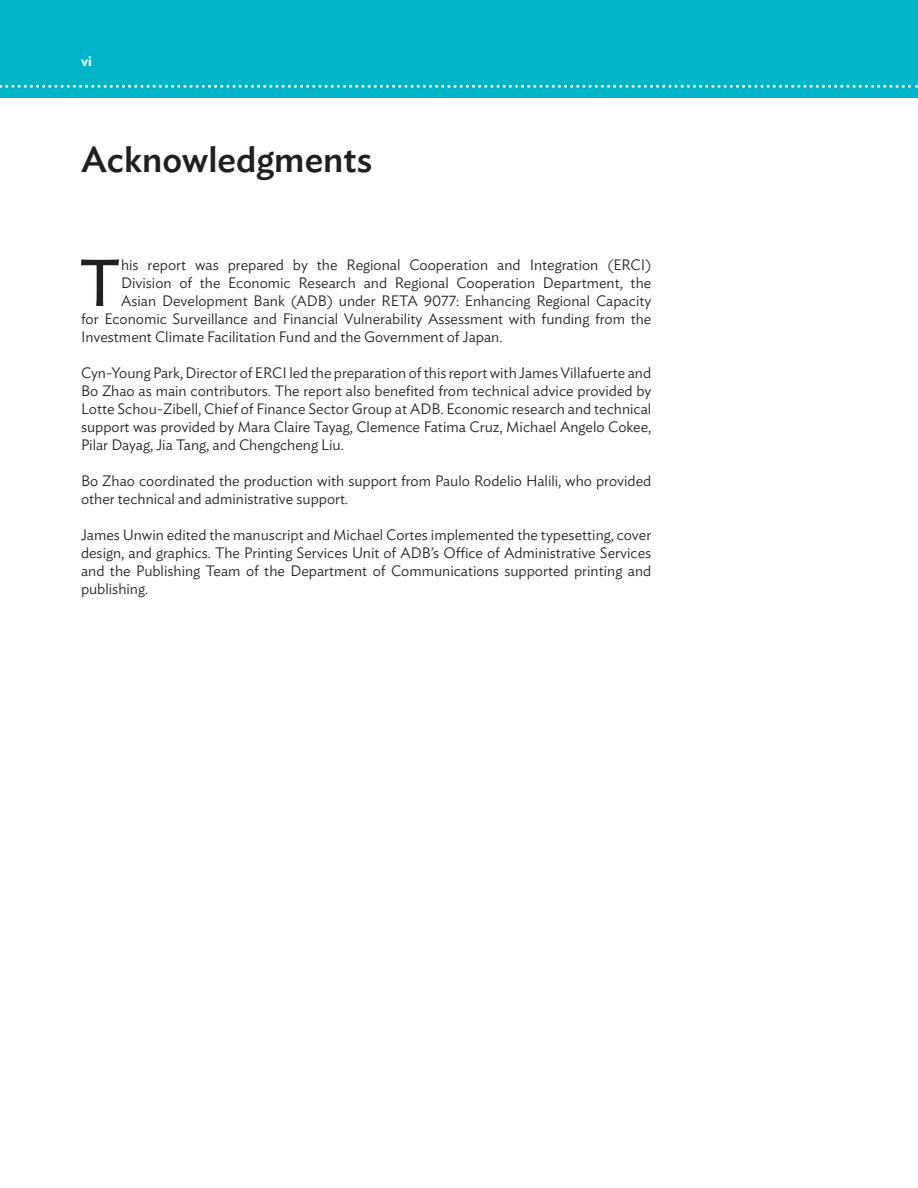
<style>
.page{position:relative;width:918px;height:1188px;background:#fff}
.page>*{position:absolute;margin:0;border:0;box-sizing:border-box;transform-origin:0 0}
.Body_text{font:65.55px "Ideal Sans";color:#231f20}
.Body_text-2{font:500 36px "Ideal Sans";color:#231f20}
.Body_text-3{font:300 15px/18px "Ideal Sans";color:#231f20;text-align:justify}
.t1{font:600 13.5px "Ideal Sans";color:#fff}
</style>
<div class="page">
<div style="left:0;top:0;width:918px;height:97px;background:#00b5c8"></div>
<svg style="left:0;top:85px;width:918px;height:3px"></svg>
<p class="t1" style="left:81px;top:51px;width:12px">vi</p>
<p class="Body_text-2" style="left:81px;top:131px;width:293px">Acknowledgments</p>
<p class="Body_text" style="left:79px;top:233px;width:44px">T</p>
<p class="Body_text-3" style="left:121px;top:254px;width:532px">his report was prepared by the Regional Cooperation and Integration (ERCI)</p>
<p class="Body_text-3" style="left:121px;top:272px;width:532px">Division of the Economic Research and Regional Cooperation Department, the</p>
<p class="Body_text-3" style="left:121px;top:290px;width:532px">Asian Development Bank (ADB) under RETA 9077: Enhancing Regional Capacity</p>
<p class="Body_text-3" style="left:81px;top:308px;width:572px">for Economic Surveillance and Financial Vulnerability Assessment with funding from the</p>
<p class="Body_text-3" style="left:81px;top:326px;width:423px">Investment Climate Facilitation Fund and the Government of Japan.</p>
<p class="Body_text-3" style="left:81px;top:362px;width:572px">Cyn-Young Park, Director of ERCI led the preparation of this report with James Villafuerte and Bo Zhao as main contributors. The report also benefited from technical advice provided by Lotte Schou-Zibell, Chief of Finance Sector Group at ADB. Economic research and technical support was provided by Mara Claire Tayag, Clemence Fatima Cruz, Michael Angelo Cokee, Pilar Dayag, Jia Tang, and Chengcheng Liu.</p>
<p class="Body_text-3" style="left:81px;top:470px;width:572px">Bo Zhao coordinated the production with support from Paulo Rodelio Halili, who provided other technical and administrative support.</p>
<p class="Body_text-3" style="left:81px;top:524px;width:572px">James Unwin edited the manuscript and Michael Cortes implemented the typesetting, cover design, and graphics. The Printing Services Unit of ADB’s Office of Administrative Services and the Publishing Team of the Department of Communications supported printing and publishing.</p>
</div>
